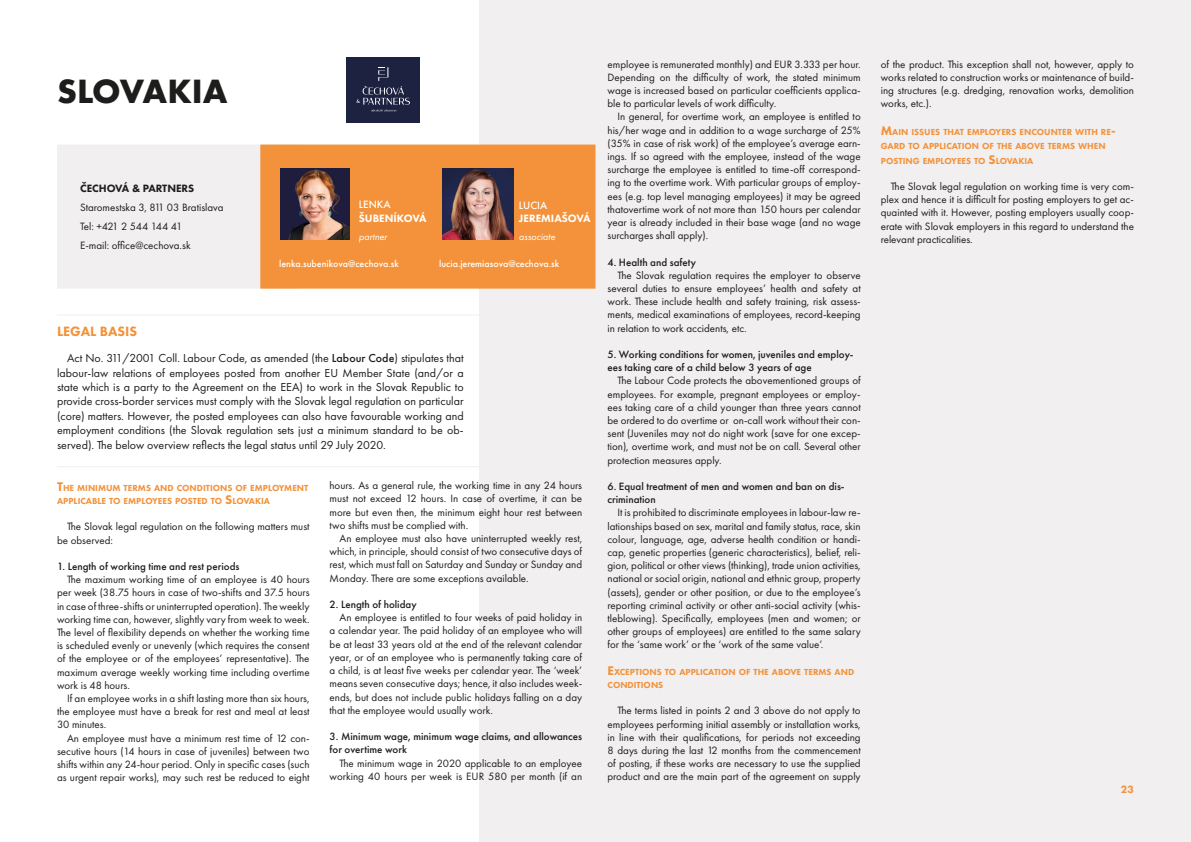
<style>
.page{position:relative;width:1191px;height:842px;background:#fff}
.page>*{position:absolute;margin:0;border:0;box-sizing:border-box;transform-origin:0 0}
.t1{font:700 35px "Futura PT";color:#1d1d1b}
.t2{font:800 14px "Futura PT";color:#f3923a}
.t3{font:12px/14.4px "Futura PT";color:#1d1d1b;text-align:justify}
.treść{font:11px/13.2px "Futura PT";color:#1d1d1b;text-align:justify}
.Śródtytuł_2{font:500 11px/13.2px "Futura PT";color:#1d1d1b}
.t4{font:800 11px "Futura PT";color:#fff}
.treść-2{font:11px "Futura PT";letter-spacing:-.05em;color:#1d1d1b}
.t5{font:800 11px "Futura PT";color:#1d1d1b}
.t6{font:500 11px "Futura PT";color:#fff}
.t7{font:800 11px "Futura PT";color:#f3923a}
.t8{font:500 10px "Futura PT";color:#fff}
.t9{font:italic 10px "Futura PT";color:#fff}
.śródtytuł{font:800 9.1px/13.2px "Futura PT";color:#f3923a}
.s1{font-weight:500}
.s2{font-size:13px}
</style>
<div class="page">
<div style="left:479px;top:0;width:712px;height:842px;background:#f1efef"></div>
<div style="left:346px;top:57px;width:74px;height:65px;background:#1c2240"></div>
<svg style="left:356px;top:67px;width:54px;height:45px"></svg>
<hr style="left:57px;top:315px;width:422px;height:1px;background:#f1efef">
<hr style="left:57px;top:466px;width:422px;height:1px;background:#f1efef">
<div style="left:57px;top:145px;width:243px;height:144px;background:#f1efef"></div>
<div style="left:260px;top:145px;width:335px;height:144px;background:#f3923a;border:1px solid #f3923a"></div>
<img style="left:280px;top:169px;width:69px;height:70px">
<img style="left:442px;top:169px;width:71px;height:71px">
<p class="t1" style="left:57px;top:69px;width:172px">SLOVAKIA</p>
<p class="t5" style="left:80px;top:182px;width:116px">ČECHOVÁ &amp; PARTNERS</p>
<p class="treść" style="left:80px;top:201px;width:145px">Staromestska 3, 811 03 Bratislava</p>
<p class="treść-2" style="left:80px;top:220px;width:104px">Tel: +421 2 544 144 41</p>
<p class="treść" style="left:80px;top:239px;width:112px">E-mail: office@cechova.sk</p>
<p class="t2" style="left:57px;top:323px;width:82px">LEGAL BASIS</p>
<p class="t6" style="left:359px;top:198px;width:33px">LENKA</p>
<p class="t6" style="left:519px;top:198px;width:30px">LUCIA</p>
<p class="t4" style="left:359px;top:212px;width:69px">ŠUBENÍKOVÁ</p>
<p class="t4" style="left:519px;top:212px;width:73px">JEREMIAŠOVÁ</p>
<p class="t9" style="left:359px;top:230px;width:30px">partner</p>
<p class="t9" style="left:519px;top:230px;width:38px">associate</p>
<p class="t8" style="left:279px;top:257px;width:121px">lenka.subenikova@cechova.sk</p>
<p class="t8" style="left:439px;top:257px;width:121px">lucia.jeremiasova@cechova.sk</p>
<p class="t3" style="left:57px;top:351px;width:408px;text-indent:10px">Act No. 311/2001 Coll. Labour Code, as amended (the <span class="s1">Labour Code</span>) stipulates that labour-law relations of employees posted from another EU Member State (and/or a state which is a party to the Agreement on the EEA) to work in the Slovak Republic to provide cross-border services must comply with the Slovak legal regulation on particular (core) matters. However, the posted employees can also have favourable working and employment conditions (the Slovak regulation sets just a minimum standard to be ob&shy;served). The below overview reflects the legal status until 29 July 2020.</p>
<p class="śródtytuł" style="left:57px;top:481px;width:253px"><span class="s2">T</span>HE MINIMUM TERMS AND CONDITIONS OF EMPLOYMENT<br>APPLICABLE TO EMPLOYEES POSTED TO <span class="s2">S</span>LOVAKIA</p>
<p class="treść" style="left:57px;top:520px;width:254px;text-indent:10px">The Slovak legal regulation on the following matters must be observed:</p>
<p class="Śródtytuł_2" style="left:57px;top:560px;width:184px">1. Length of working time and rest periods</p>
<p class="treść" style="left:57px;top:573px;width:254px;text-indent:10px">The maximum working time of an employee is 40 hours per week (38.75 hours in case of two-shifts and 37.5 hours in case of three-shifts or uninterrupted operation). The weekly working time can, however, slightly vary from week to week.<br>The level of flexibility depends on whether the working time is scheduled evenly or unevenly (which requires the consent of the employee or of the employees’ representative). The maximum average weekly working time including overtime work is 48 hours.</p>
<p class="treść" style="left:57px;top:692px;width:254px;text-indent:10px">If an employee works in a shift lasting more than six hours, the employee must have a break for rest and meal at least 30 minutes.</p>
<p class="treść" style="left:57px;top:731px;width:254px;text-indent:10px">An employee must have a minimum rest time of 12 con&shy;secutive hours (14 hours in case of juveniles) between two shifts within any 24-hour period. Only in specific cases (such as urgent repair works), may such rest be reduced to eight</p>
<p class="treść" style="left:330px;top:479px;width:254px">hours. As a general rule, the working time in any 24 hours must not exceed 12 hours. In case of overtime, it can be more but even then, the minimum eight hour rest between two shifts must be complied with.</p>
<p class="treść" style="left:330px;top:532px;width:254px;text-indent:10px">An employee must also have uninterrupted weekly rest, which, in principle, should consist of two consecutive days of rest, which must fall on Saturday and Sunday or Sunday and Monday. There are some exceptions available.</p>
<p class="Śródtytuł_2" style="left:330px;top:598px;width:89px">2. Length of holiday</p>
<p class="treść" style="left:330px;top:611px;width:254px;text-indent:10px">An employee is entitled to four weeks of paid holiday in a calendar year. The paid holiday of an employee who will be at least 33 years old at the end of the relevant calendar year, or of an employee who is permanently taking care of a child, is at least five weeks per calendar year. The ‘week’ means seven consecutive days; hence, it also includes week&shy;ends, but does not include public holidays falling on a day that the employee would usually work.</p>
<p class="Śródtytuł_2" style="left:330px;top:730px;width:254px">3. Minimum wage, minimum wage claims, and allowances for overtime work</p>
<p class="treść" style="left:330px;top:756px;width:254px;text-align:right">The minimum wage in 2020 applicable to an employee working 40 hours per week is EUR 580 per month (if an</p>
<p class="treść" style="left:607px;top:57px;width:255px">employee is remunerated monthly) and EUR 3.333 per hour.<br>Depending on the difficulty of work, the stated minimum wage is increased based on particular coefficients applica&shy;ble to particular levels of work difficulty.</p>
<p class="treść" style="left:607px;top:110px;width:255px;text-indent:10px">In general, for overtime work, an employee is entitled to his/her wage and in addition to a wage surcharge of 25% (35% in case of risk work) of the employee’s average earn&shy;ings. If so agreed with the employee, instead of the wage surcharge the employee is entitled to time-off correspond&shy;ing to the overtime work. With particular groups of employ&shy;ees (e.g. top level managing employees) it may be agreed thatovertime work of not more than 150 hours per calendar year is already included in their base wage (and no wage surcharges shall apply).</p>
<p class="Śródtytuł_2" style="left:607px;top:255px;width:90px">4. Health and safety</p>
<p class="treść" style="left:607px;top:268px;width:255px;text-indent:10px">The Slovak regulation requires the employer to observe several duties to ensure employees’ health and safety at work. These include health and safety training, risk assess&shy;ments, medical examinations of employees, record-keeping in relation to work accidents, etc.</p>
<p class="Śródtytuł_2" style="left:607px;top:348px;width:248px">5. Working conditions for women, juveniles and employ&shy;ees taking care of a child below 3 years of age</p>
<p class="treść" style="left:607px;top:374px;width:255px;text-indent:10px">The Labour Code protects the abovementioned groups of employees. For example, pregnant employees or employ&shy;ees taking care of a child younger than three years cannot be ordered to do overtime or on-call work without their con&shy;sent (Juveniles may not do night work (save for one excep&shy;tion), overtime work, and must not be on call. Several other protection measures apply.</p>
<p class="Śródtytuł_2" style="left:607px;top:480px;width:239px">6. Equal treatment of men and women and ban on dis&shy;crimination</p>
<p class="treść" style="left:607px;top:506px;width:255px;text-indent:10px">It is prohibited to discriminate employees in labour-law re&shy;lationships based on sex, marital and family status, race, skin colour, language, age, adverse health condition or handi&shy;cap, genetic properties (generic characteristics), belief, reli&shy;gion, political or other views (thinking), trade union activities, national or social origin, national and ethnic group, property (assets), gender or other position, or due to the employee’s reporting criminal activity or other anti-social activity (whis&shy;tleblowing). Specifically, employees (men and women; or other groups of employees) are entitled to the same salary for the ‘same work’ or the ‘work of the same value’.</p>
<p class="śródtytuł" style="left:607px;top:665px;width:248px"><span class="s2">E</span>XCEPTIONS TO APPLICATION OF THE ABOVE TERMS AND<br>CONDITIONS</p>
<p class="treść" style="left:607px;top:704px;width:255px;text-indent:10px">The terms listed in points 2 and 3 above do not apply to employees performing initial assembly or installation works, in line with their qualifications, for periods not exceeding 8 days during the last 12 months from the commencement of posting, if these works are necessary to use the supplied product and are the main part of the agreement on supply</p>
<p class="treść" style="left:880px;top:57px;width:255px">of the product. This exception shall not, however, apply to works related to construction works or maintenance of build&shy;ing structures (e.g. dredging, renovation works, demolition works, etc.).</p>
<p class="śródtytuł" style="left:880px;top:124px;width:236px;line-height:14.4px"><span class="s2">M</span>AIN ISSUES THAT EMPLOYERS ENCOUNTER WITH RE<span class="s2">-<br></span>GARD TO APPLICATION OF THE ABOVE TERMS WHEN<br>POSTING EMPLOYEES TO <span class="s2">S</span>LOVAKIA</p>
<p class="treść" style="left:880px;top:180px;width:255px;text-indent:10px">The Slovak legal regulation on working time is very com&shy;plex and hence it is difficult for posting employers to get ac&shy;quainted with it. However, posting employers usually coop&shy;erate with Slovak employers in this regard to understand the relevant practicalities.</p>
<p class="t7" style="left:1120px;top:783px;width:15px">23</p>
</div>
